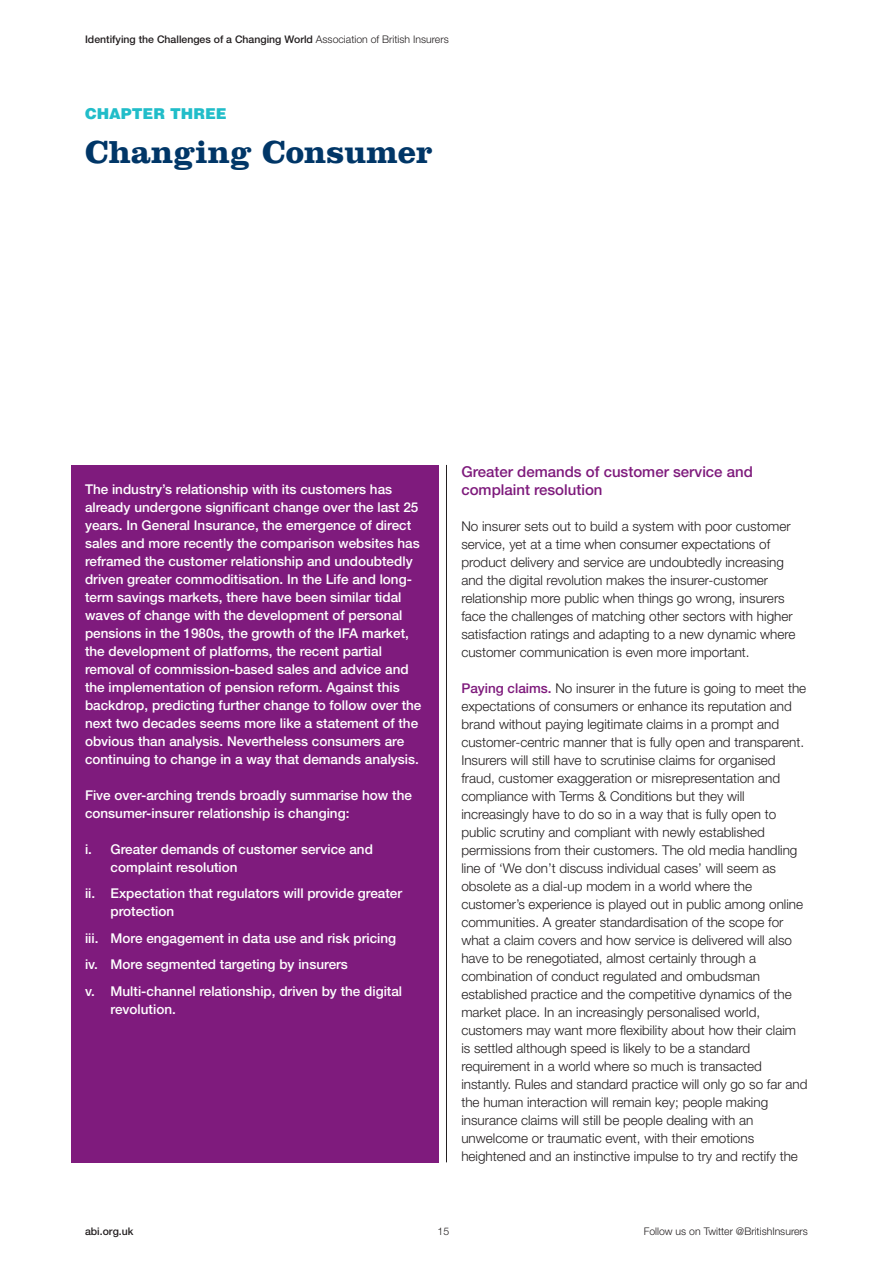
<style>
.page{position:relative;width:893px;height:1263px;background:#fff}
.page>*{position:absolute;margin:0;border:0;box-sizing:border-box;transform-origin:0 0}
.t1{font:700 33px "Clarendon";color:#003667}
.t2{font:500 15px/18px "Helvetica Neue";color:#7e1a7c}
.t3{font:900 15px "Helvetica";color:#21bdc9}
.t4{font:300 13.5px/18px "Helvetica Neue";color:#231f20}
.t5{font:500 13.5px/18px "Helvetica Neue";color:#fff}
.t6{font:500 10.5px "Helvetica Neue";color:#231f20}
.t7{font:300 10.5px "Helvetica Neue";color:#231f20}
.s1{font-weight:300}
.s2{font-weight:500;color:#7e1a7c}
</style>
<div class="page">
<hr style="left:446px;top:465px;width:1px;height:697px;background:#231f20">
<div style="left:71px;top:465px;width:368px;height:697px;background:#7f1b7d"></div>
<p class="t6" style="left:85px;top:33px;width:365px">Identifying the Challenges of a Changing World <span class="s1">Association of British Insurers</span></p>
<p class="t3" style="left:85px;top:103px;width:143px">CHAPTER THREE</p>
<p class="t1" style="left:85px;top:132px;width:349px">Changing Consumer</p>
<p class="t5" style="left:85px;top:480px;width:338px">The industry’s relationship with its customers has already undergone significant change over the last 25 years. In General Insurance, the emergence of direct sales and more recently the comparison websites has reframed the customer relationship and undoubtedly driven greater commoditisation. In the Life and long&shy;term savings markets, there have been similar tidal waves of change with the development of personal pensions in the 1980s, the growth of the IFA market, the development of platforms, the recent partial removal of commission-based sales and advice and the implementation of pension reform. Against this backdrop, predicting further change to follow over the next two decades seems more like a statement of the obvious than analysis. Nevertheless consumers are continuing to change in a way that demands analysis.</p>
<p class="t5" style="left:85px;top:786px;width:328px">Five over-arching trends broadly summarise how the consumer-insurer relationship is changing:</p>
<p class="t5" style="left:111px;top:840px;width:264px;text-indent:-26px">i. Greater demands of customer service and complaint resolution</p>
<p class="t5" style="left:111px;top:884px;width:293px;text-indent:-26px">ii. Expectation that regulators will provide greater protection</p>
<p class="t5" style="left:85px;top:929px;width:313px">iii. More engagement in data use and risk pricing</p>
<p class="t5" style="left:85px;top:955px;width:264px">iv. More segmented targeting by insurers</p>
<p class="t5" style="left:111px;top:982px;width:293px;text-indent:-26px">v. Multi-channel relationship, driven by the digital revolution.</p>
<p class="t2" style="left:461px;top:462px;width:293px">Greater demands of customer service and complaint resolution</p>
<p class="t4" style="left:461px;top:516px;width:336px">No insurer sets out to build a system with poor customer service, yet at a time when consumer expectations of product delivery and service are undoubtedly increasing and the digital revolution makes the insurer-customer relationship more public when things go wrong, insurers face the challenges of matching other sectors with higher satisfaction ratings and adapting to a new dynamic where customer communication is even more important.</p>
<p class="t4" style="left:461px;top:678px;width:348px"><span class="s2">Paying claims.</span> No insurer in the future is going to meet the expectations of consumers or enhance its reputation and brand without paying legitimate claims in a prompt and customer-centric manner that is fully open and transparent.<br>Insurers will still have to scrutinise claims for organised fraud, customer exaggeration or misrepresentation and compliance with Terms &amp; Conditions but they will increasingly have to do so in a way that is fully open to public scrutiny and compliant with newly established permissions from their customers. The old media handling line of ‘We don’t discuss individual cases’ will seem as obsolete as a dial-up modem in a world where the customer’s experience is played out in public among online communities. A greater standardisation of the scope for what a claim covers and how service is delivered will also have to be renegotiated, almost certainly through a combination of conduct regulated and ombudsman established practice and the competitive dynamics of the market place. In an increasingly personalised world, customers may want more flexibility about how their claim is settled although speed is likely to be a standard requirement in a world where so much is transacted instantly. Rules and standard practice will only go so far and the human interaction will remain key; people making insurance claims will still be people dealing with an unwelcome or traumatic event, with their emotions heightened and an instinctive impulse to try and rectify the</p>
<p class="t6" style="left:85px;top:1225px;width:50px">abi.org.uk</p>
<p class="t7" style="left:644px;top:1225px;width:166px">Follow us on Twitter @BritishInsurers</p>
<p class="t7" style="left:438px;top:1225px;width:13px">15</p>
</div>
